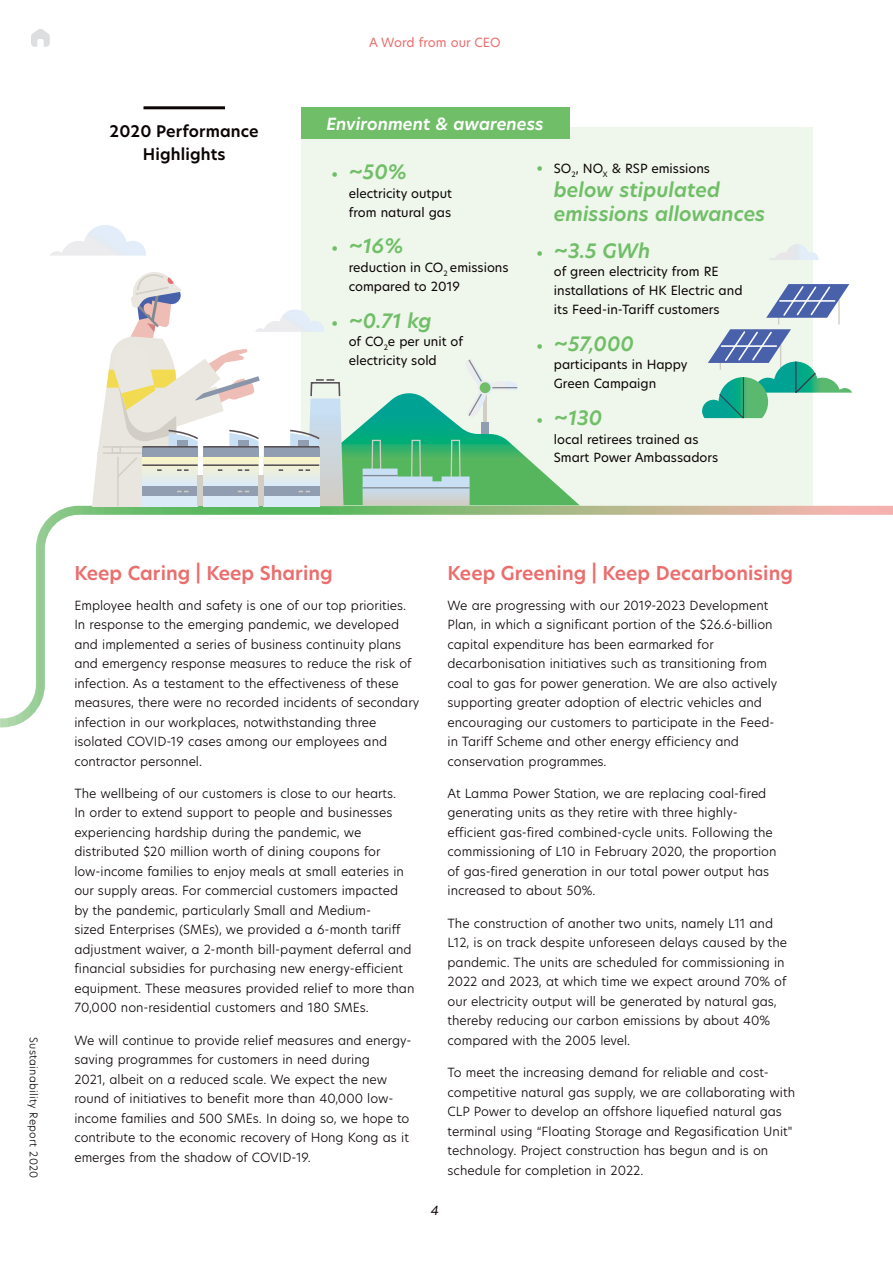
<style>
.page{position:relative;width:893px;height:1263px;background:#fff}
.page>*{position:absolute;margin:0;border:0;box-sizing:border-box;transform-origin:0 0}
.t1{font:italic 600 19.5px/24px "Hero New";color:#71be68}
.t2{font:600 18.75px "Hero New";letter-spacing:.005em;color:#ec6d6d}
.t3{font:italic 600 16.5px "Hero New";color:#fff}
.t4{font:600 15.75px/22.5px "Hero New";letter-spacing:.01em;color:#0a0304;text-align:center}
.t5{font:300 12.45px/19.5px "Hero New";color:#0a0304}
.t6{font:12.45px/18.8px "Hero New";color:#0a0304}
.t7{font:12.45px "Hero New";color:#ec6d6d}
.t8{font:italic 12.45px "Hero New";color:#0a0304}
.t9{font:300 10.5px "Hero New";letter-spacing:.025em;color:#0a0304}
.s1{font-family:"Flama";font-weight:900;font-style:normal;font-size:12.45px}
.s2{font-family:"Flama";font-weight:900;color:#71be68}
</style>
<div class="page">
<div style="left:301px;top:127px;width:511px;height:384px;background:#eff7ec"></div>
<svg style="left:0;top:501px;width:893px;height:227px"></svg>
<svg style="left:769px;top:244px;width:50px;height:16px"></svg>
<svg style="left:50px;top:225px;width:96px;height:31px"></svg>
<svg style="left:91px;top:272px;width:489px;height:234px"></svg>
<div style="left:480px;top:382px;width:10px;height:11px;background:#71be68;border-radius:50%"></div>
<svg style="left:702px;top:284px;width:150px;height:135px"></svg>
<hr style="left:144px;top:106px;width:81px;height:3px;background:#0a0304">
<div style="left:301px;top:107px;width:268px;height:32px;background:#71be68"></div>
<svg style="left:31px;top:29px;width:19px;height:18px"></svg>
<p class="t4" style="left:110px;top:120px;width:151px">2020 Performance<br>Highlights</p>
<p class="t7" style="left:369px;top:34px;width:133px">A Word from our CEO</p>
<h3 class="t3" style="left:326px;top:113px;width:219px">Environment &amp; awareness</h3>
<h1 class="t1" style="left:332px;top:160px;width:77px"><span class="s1">•</span> ~50%</h1>
<p class="t6" style="left:349px;top:184px;width:105px">electricity output from natural gas</p>
<h1 class="t1" style="left:332px;top:234px;width:73px"><span class="s1">•</span> ~16%</h1>
<p class="t6" style="left:349px;top:258px;width:161px">reduction in CO<sub>2</sub> emissions compared to 2019</p>
<h1 class="t1" style="left:332px;top:308px;width:102px"><span class="s1">•</span> ~0.71 kg</h1>
<p class="t6" style="left:349px;top:332px;width:116px">of CO<sub>2</sub>e per unit of electricity sold</p>
<p class="t6" style="left:537px;top:159px;width:175px"><span class="s2">•</span> SO<sub>2</sub>, NO<sub>X</sub> &amp; RSP emissions</p>
<h1 class="t1" style="left:554px;top:178px;width:213px">below stipulated emissions allowances</h1>
<h1 class="t1" style="left:537px;top:238px;width:115px"><span class="s1">•</span> ~3.5 GWh</h1>
<p class="t6" style="left:554px;top:262px;width:190px">of green electricity from RE installations of HK Electric and its Feed-in-Tariff customers</p>
<h1 class="t1" style="left:537px;top:331px;width:99px"><span class="s1">•</span> ~57,000</h1>
<p class="t6" style="left:554px;top:355px;width:135px">participants in Happy<br>Green Campaign</p>
<h1 class="t1" style="left:537px;top:406px;width:67px"><span class="s1">•</span> ~130</h1>
<p class="t6" style="left:554px;top:429px;width:166px">local retirees trained as<br>Smart Power Ambassadors</p>
<p class="t9" style="left:41px;top:1037px;width:143px;rotate:90deg">Sustainability Report 2020</p>
<h2 class="t2" style="left:74px;top:560px;width:260px">Keep Caring | Keep Sharing</h2>
<p class="t5" style="left:74px;top:595px;width:346px">Employee health and safety is one of our top priorities.<br>In response to the emerging pandemic, we developed and implemented a series of business continuity plans and emergency response measures to reduce the risk of infection. As a testament to the effectiveness of these measures, there were no recorded incidents of secondary infection in our workplaces, notwithstanding three isolated COVID-19 cases among our employees and contractor personnel.</p>
<p class="t5" style="left:74px;top:783px;width:341px">The wellbeing of our customers is close to our hearts.<br>In order to extend support to people and businesses experiencing hardship during the pandemic, we distributed $20 million worth of dining coupons for low-income families to enjoy meals at small eateries in our supply areas. For commercial customers impacted by the pandemic, particularly Small and Medium-<br>sized Enterprises (SMEs), we provided a 6-month tariff adjustment waiver, a 2-month bill-payment deferral and financial subsidies for purchasing new energy-efficient equipment. These measures provided relief to more than 70,000 non-residential customers and 180 SMEs.</p>
<p class="t5" style="left:74px;top:1030px;width:339px">We will continue to provide relief measures and energy&shy;saving programmes for customers in need during<br>2021, albeit on a reduced scale. We expect the new round of initiatives to benefit more than 40,000 low&shy;income families and 500 SMEs. In doing so, we hope to contribute to the economic recovery of Hong Kong as it emerges from the shadow of COVID-19.</p>
<h2 class="t2" style="left:448px;top:560px;width:347px">Keep Greening | Keep Decarbonising</h2>
<p class="t5" style="left:448px;top:595px;width:331px">We are progressing with our 2019-2023 Development Plan, in which a significant portion of the $26.6-billion capital expenditure has been earmarked for decarbonisation initiatives such as transitioning from coal to gas for power generation. We are also actively supporting greater adoption of electric vehicles and encouraging our customers to participate in the Feed&shy;in Tariff Scheme and other energy efficiency and conservation programmes.</p>
<p class="t5" style="left:448px;top:783px;width:330px">At Lamma Power Station, we are replacing coal-fired generating units as they retire with three highly&shy;efficient gas-fired combined-cycle units. Following the commissioning of L10 in February 2020, the proportion of gas-fired generation in our total power output has increased to about 50%.</p>
<p class="t5" style="left:448px;top:913px;width:341px">The construction of another two units, namely L11 and L12, is on track despite unforeseen delays caused by the pandemic. The units are scheduled for commissioning in 2022 and 2023, at which time we expect around 70% of our electricity output will be generated by natural gas, thereby reducing our carbon emissions by about 40% compared with the 2005 level.</p>
<p class="t5" style="left:448px;top:1062px;width:349px">To meet the increasing demand for reliable and cost&shy;competitive natural gas supply, we are collaborating with CLP Power to develop an offshore liquefied natural gas terminal using “Floating Storage and Regasification Unit" technology. Project construction has begun and is on schedule for completion in 2022.</p>
<p class="t8" style="left:431px;top:1202px;width:10px">4</p>
</div>
